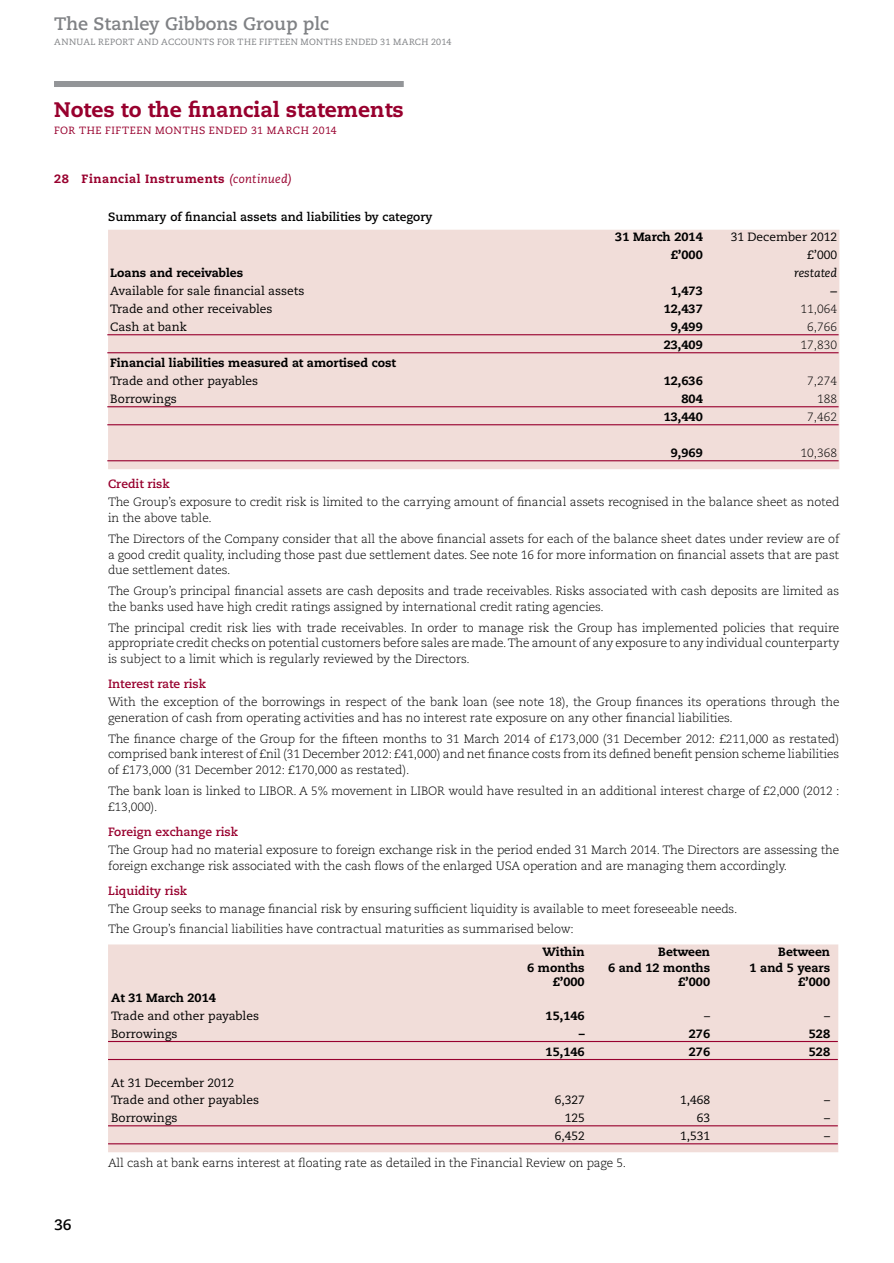
<style>
.page{position:relative;width:894px;height:1263px;background:#fff}
.page>*{position:absolute;margin:0;border:0;box-sizing:border-box;transform-origin:0 0}
.t1{font:800 21px "Caecilia LT Std";color:#98002e}
.t2{font:700 18px "Caecilia LT Std";color:#808285}
.t3{font:700 15px "Caecilia LT Std";color:#000}
.t4{font:300 12px/15.8px "Caecilia LT Std";letter-spacing:-.01em;color:#000}
.t5{font:12px/17px "Caecilia LT Std";color:#000}
.t6{font:800 12px/16.5px "Caecilia LT Std";color:#000;text-align:right}
.t7{font:700 12px "Caecilia LT Std";color:#98002e}
.t8{font:700 12px "Caecilia LT Std";color:#000}
.t9{font:800 12px "Caecilia LT Std";letter-spacing:.04em;color:#98002e}
.t10{font:italic 12px "Caecilia LT Std";color:#000}
.t11{font:12px "Arial";color:#000}
.t12{font:10.5px "Caecilia LT Std";letter-spacing:.055em;color:#98002e}
.t13{font:9px "Caecilia LT Std";letter-spacing:.035em;color:#808285}
.s1{font-weight:400;font-style:italic}
</style>
<div class="page">
<div style="left:108px;top:230px;width:731px;height:239px;background:#f1ddd9"></div>
<hr style="left:107px;top:334px;width:731px;height:1px;background:#98002e">
<hr style="left:107px;top:352px;width:731px;height:1px;background:#98002e">
<hr style="left:107px;top:406px;width:731px;height:1px;background:#98002e">
<hr style="left:107px;top:424px;width:731px;height:1px;background:#98002e">
<hr style="left:107px;top:460px;width:731px;height:1px;background:#98002e">
<div style="left:108px;top:944px;width:730px;height:208px;background:#f1ddd9"></div>
<hr style="left:108px;top:1041px;width:729px;height:1px;background:#98002e">
<hr style="left:108px;top:1059px;width:729px;height:1px;background:#98002e">
<hr style="left:108px;top:1125px;width:729px;height:1px;background:#98002e">
<hr style="left:108px;top:1143px;width:729px;height:1px;background:#98002e">
<div style="left:54px;top:81px;width:350px;height:6px;background:#939598"></div>
<h2 class="t2" style="left:54px;top:13px;width:276px">The Stanley Gibbons Group plc</h2>
<p class="t13" style="left:54px;top:37px;width:398px">ANNUAL REPORT AND ACCOUNTS FOR THE FIFTEEN MONTHS ENDED 31 MARCH 2014</p>
<h1 class="t1" style="left:54px;top:97px;width:351px">Notes to the financial statements</h1>
<p class="t12" style="left:54px;top:124px;width:284px">FOR THE FIFTEEN MONTHS ENDED 31 MARCH 2014</p>
<p class="t9" style="left:54px;top:171px;width:240px">28 Financial Instruments <span class="s1">(continued)</span></p>
<p class="t8" style="left:108px;top:210px;width:326px">Summary of financial assets and liabilities by category</p>
<p class="t6" style="left:615px;top:229px;width:89px">31 March 2014</p>
<p class="t5" style="left:730px;top:229px;width:108px">31 December 2012</p>
<p class="t6" style="left:670px;top:247px;width:33px">£’000</p>
<p class="t5" style="left:807px;top:247px;width:32px">£’000</p>
<p class="t6" style="left:110px;top:265px;width:134px">Loans and receivables</p>
<p class="t10" style="left:794px;top:266px;width:45px">restated</p>
<p class="t5" style="left:110px;top:283px;width:196px">Available for sale financial assets</p>
<p class="t6" style="left:670px;top:283px;width:33px">1,473</p>
<p class="t11" style="left:830px;top:283px;width:8px">–</p>
<p class="t5" style="left:110px;top:301px;width:164px">Trade and other receivables</p>
<p class="t6" style="left:663px;top:301px;width:41px">12,437</p>
<p class="t4" style="left:800px;top:301px;width:38px">11,064</p>
<p class="t5" style="left:110px;top:319px;width:78px">Cash at bank</p>
<p class="t6" style="left:670px;top:319px;width:33px">9,499</p>
<p class="t4" style="left:807px;top:319px;width:32px">6,766</p>
<p class="t6" style="left:663px;top:337px;width:41px">23,409</p>
<p class="t4" style="left:800px;top:337px;width:38px">17,830</p>
<p class="t6" style="left:110px;top:355px;width:287px">Financial liabilities measured at amortised cost</p>
<p class="t5" style="left:110px;top:373px;width:149px">Trade and other payables</p>
<p class="t6" style="left:663px;top:373px;width:41px">12,636</p>
<p class="t4" style="left:807px;top:373px;width:32px">7,274</p>
<p class="t5" style="left:110px;top:391px;width:68px">Borrowings</p>
<p class="t6" style="left:681px;top:391px;width:23px">804</p>
<p class="t4" style="left:817px;top:391px;width:22px">188</p>
<p class="t6" style="left:663px;top:409px;width:41px">13,440</p>
<p class="t4" style="left:807px;top:409px;width:32px">7,462</p>
<p class="t6" style="left:670px;top:445px;width:33px">9,969</p>
<p class="t4" style="left:800px;top:445px;width:38px">10,368</p>
<p class="t7" style="left:108px;top:477px;width:63px">Credit risk</p>
<p class="t4" style="left:108px;top:495px;width:732px">The Group’s exposure to credit risk is limited to the carrying amount of financial assets recognised in the balance sheet as noted in the above table.</p>
<p class="t4" style="left:108px;top:531px;width:732px;text-align:justify">The Directors of the Company consider that all the above financial assets for each of the balance sheet dates under review are of a good credit quality, including those past due settlement dates. See note 16 for more information on financial assets that are past due settlement dates.</p>
<p class="t4" style="left:108px;top:583px;width:732px">The Group’s principal financial assets are cash deposits and trade receivables. Risks associated with cash deposits are limited as the banks used have high credit ratings assigned by international credit rating agencies.</p>
<p class="t4" style="left:108px;top:620px;width:732px;text-align:justify">The principal credit risk lies with trade receivables. In order to manage risk the Group has implemented policies that require appropriate credit checks on potential customers before sales are made. The amount of any exposure to any individual counterparty is subject to a limit which is regularly reviewed by the Directors.</p>
<p class="t7" style="left:108px;top:677px;width:100px">Interest rate risk</p>
<p class="t4" style="left:108px;top:694px;width:732px">With the exception of the borrowings in respect of the bank loan (see note 18), the Group finances its operations through the generation of cash from operating activities and has no interest rate exposure on any other financial liabilities.</p>
<p class="t4" style="left:108px;top:731px;width:732px;text-align:justify">The finance charge of the Group for the fifteen months to 31 March 2014 of £173,000 (31 December 2012: £211,000 as restated) comprised bank interest of £nil (31 December 2012: £41,000) and net finance costs from its defined benefit pension scheme liabilities of £173,000 (31 December 2012: £170,000 as restated).</p>
<p class="t4" style="left:108px;top:783px;width:733px">The bank loan is linked to LIBOR. A 5% movement in LIBOR would have resulted in an additional interest charge of £2,000 (2012 : £13,000).</p>
<p class="t7" style="left:108px;top:824px;width:132px">Foreign exchange risk</p>
<p class="t4" style="left:108px;top:842px;width:732px">The Group had no material exposure to foreign exchange risk in the period ended 31 March 2014. The Directors are assessing the foreign exchange risk associated with the cash flows of the enlarged USA operation and are managing them accordingly.</p>
<p class="t7" style="left:108px;top:883px;width:81px">Liquidity risk</p>
<p class="t4" style="left:108px;top:898px;width:630px;line-height:20.7px">The Group seeks to manage financial risk by ensuring sufficient liquidity is available to meet foreseeable needs.<br>The Group’s financial liabilities have contractual maturities as summarised below:</p>
<p class="t6" style="left:527px;top:943px;width:59px">Within<br>6 months</p>
<p class="t6" style="left:608px;top:943px;width:103px">Between<br>6 and 12 months</p>
<p class="t6" style="left:749px;top:943px;width:82px">Between<br>1 and 5 years</p>
<p class="t6" style="left:552px;top:974px;width:33px">£’000</p>
<p class="t6" style="left:678px;top:974px;width:33px">£’000</p>
<p class="t6" style="left:798px;top:974px;width:33px">£’000</p>
<p class="t6" style="left:111px;top:989px;width:106px">At 31 March 2014</p>
<p class="t5" style="left:111px;top:1007px;width:149px">Trade and other payables</p>
<p class="t6" style="left:545px;top:1007px;width:41px">15,146</p>
<p class="t5" style="left:704px;top:1007px;width:7px">–</p>
<p class="t5" style="left:824px;top:1007px;width:7px">–</p>
<p class="t5" style="left:111px;top:1025px;width:68px">Borrowings</p>
<p class="t6" style="left:578px;top:1025px;width:7px">–</p>
<p class="t6" style="left:688px;top:1025px;width:23px">276</p>
<p class="t6" style="left:808px;top:1025px;width:23px">528</p>
<p class="t6" style="left:545px;top:1043px;width:41px">15,146</p>
<p class="t6" style="left:688px;top:1043px;width:23px">276</p>
<p class="t6" style="left:808px;top:1043px;width:23px">528</p>
<p class="t5" style="left:111px;top:1075px;width:149px">At 31 December 2012<br>Trade and other payables</p>
<p class="t5" style="left:554px;top:1092px;width:32px">6,327</p>
<p class="t5" style="left:680px;top:1092px;width:32px">1,468</p>
<p class="t5" style="left:824px;top:1092px;width:7px">–</p>
<p class="t3" style="left:54px;top:1216px;width:19px">36</p>
<p class="t5" style="left:111px;top:1110px;width:68px">Borrowings</p>
<p class="t5" style="left:564px;top:1110px;width:22px">125</p>
<p class="t5" style="left:696px;top:1110px;width:15px">63</p>
<p class="t5" style="left:824px;top:1110px;width:7px">–</p>
<p class="t5" style="left:554px;top:1128px;width:32px">6,452</p>
<p class="t5" style="left:680px;top:1128px;width:32px">1,531</p>
<p class="t5" style="left:824px;top:1128px;width:7px">–</p>
<p class="t4" style="left:108px;top:1155px;width:519px">All cash at bank earns interest at floating rate as detailed in the Financial Review on page 5.</p>
</div>
